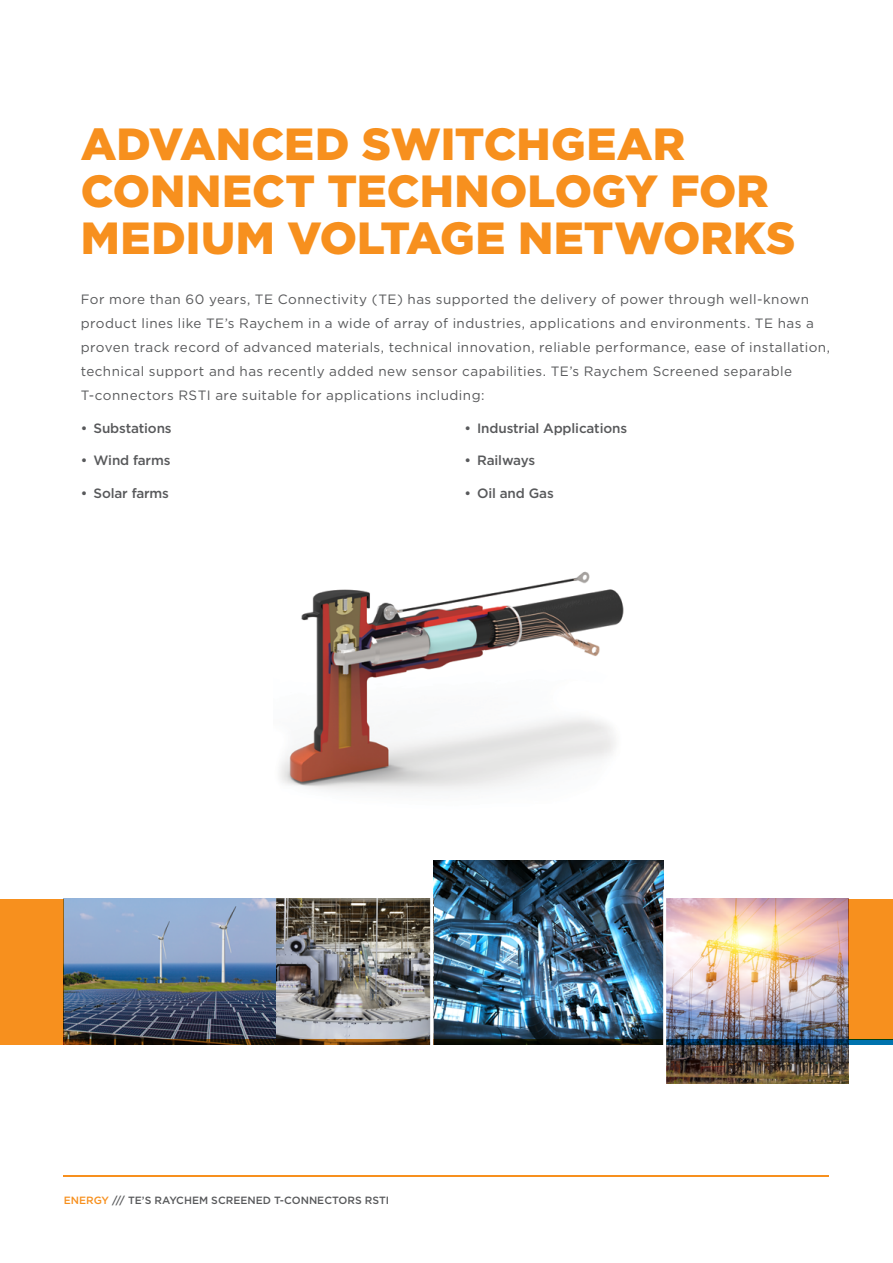
<style>
.page{position:relative;width:893px;height:1263px;background:#fff}
.page>*{position:absolute;margin:0;border:0;box-sizing:border-box;transform-origin:0 0}
.t1{font:900 45px/47.2px "Gotham";color:#f7901e}
.t2{font:13.5px/24px "Gotham";letter-spacing:.03em;color:#58595b}
.t3{font:500 13.5px "Gotham";letter-spacing:-.01em;color:#58595b}
.t4{font:500 10.5px "Gotham";color:#58595b}
.s1{color:#f7901e}
</style>
<div class="page">
<img style="left:280px;top:571px;width:344px;height:221px">
<img style="left:64px;top:899px;width:366px;height:140px">
<img style="left:433px;top:860px;width:230px;height:179px">
<img style="left:667px;top:899px;width:182px;height:184px">
<svg style="left:433px;top:1039px;width:230px;height:6px"></svg>
<svg style="left:64px;top:1039px;width:366px;height:6px;background:#3f2407"></svg>
<svg style="left:667px;top:1039px;width:225px;height:6px"></svg>
<div style="left:849px;top:899px;width:44px;height:140px;background:#f7901e"></div>
<div style="left:0;top:899px;width:64px;height:146px;background:#f7901e"></div>
<hr style="left:64px;top:1176px;width:765px;height:1px;background:#f7901e">
<h1 class="t1" style="left:81px;top:120px;width:716px">ADVANCED SWITCHGEAR<br>CONNECT TECHNOLOGY FOR<br>MEDIUM VOLTAGE NETWORKS</h1>
<p class="t2" style="left:81px;top:287px;width:751px">For more than 60 years, TE Connectivity (TE) has supported the delivery of power through well-known product lines like TE’s Raychem in a wide of array of industries, applications and environments. TE has a proven track record of advanced materials, technical innovation, reliable performance, ease of installation, technical support and has recently added new sensor capabilities. TE’s Raychem Screened separable T-connectors RSTI are suitable for applications including:</p>
<p class="t3" style="left:81px;top:419px;width:92px">• Substations</p>
<p class="t3" style="left:81px;top:452px;width:91px">• Wind farms</p>
<p class="t3" style="left:81px;top:484px;width:90px">• Solar farms</p>
<p class="t3" style="left:464px;top:419px;width:164px">• Industrial Applications</p>
<p class="t3" style="left:464px;top:452px;width:72px">• Railways</p>
<p class="t3" style="left:464px;top:484px;width:91px">• Oil and Gas</p>
<p class="t4" style="left:64px;top:1193px;width:327px"><span class="s1">ENERGY</span> /// TE’S RAYCHEM SCREENED T-CONNECTORS RSTI</p>
</div>
